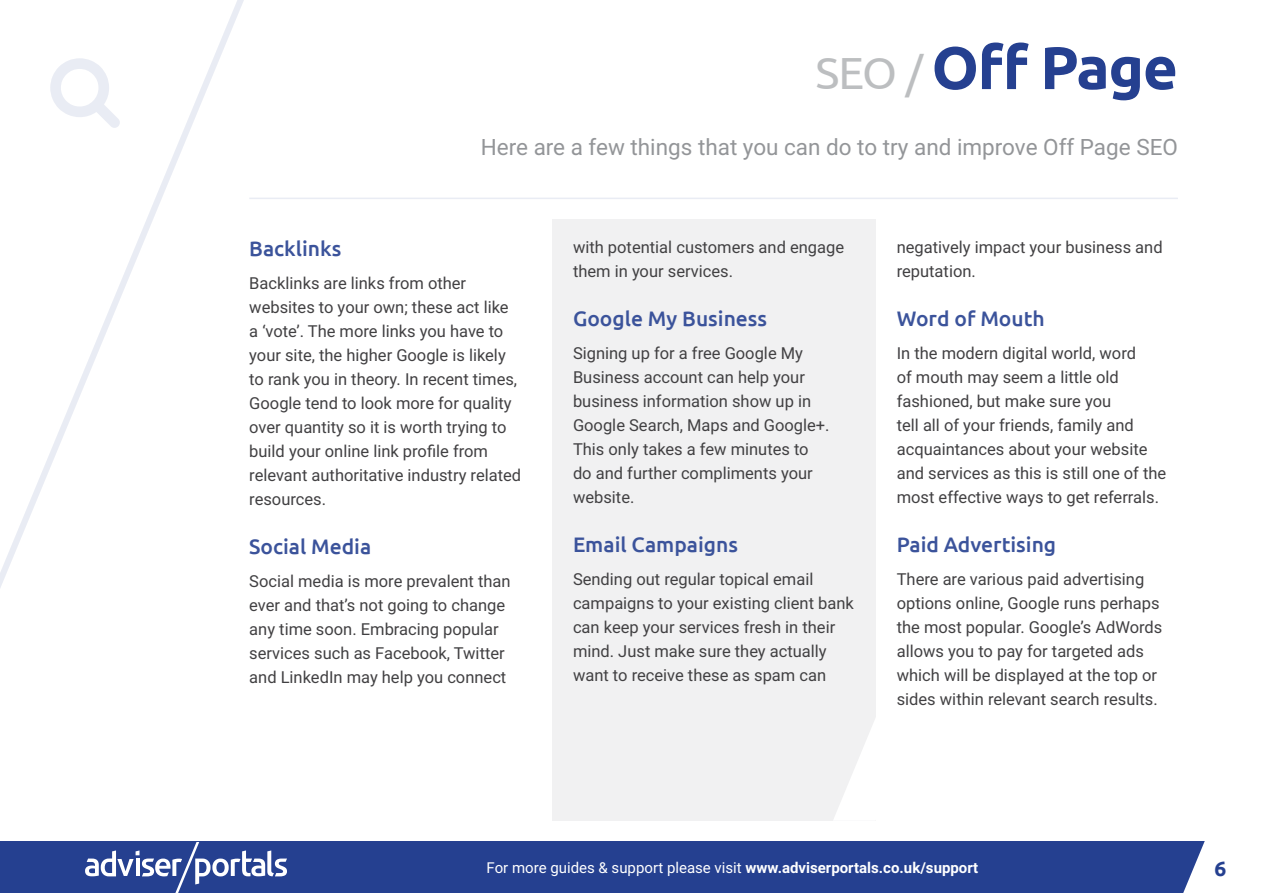
<style>
.page{position:relative;width:1263px;height:893px;background:#fff}
.page>*{position:absolute;margin:0;border:0;box-sizing:border-box;transform-origin:0 0}
.t1{font:700 60px "Ubuntu";letter-spacing:-.02em;color:#254090}
.t2{font:22.5px "Roboto";color:#939598}
.t3{font:500 21px "Ubuntu";color:#3b539b}
.t4{font:700 21px "Ubuntu";color:#254090}
.t5{font:16.5px/24px "Roboto";color:#414042}
.t6{font:15px "Roboto";color:#fff}
.s1{font-weight:400;font-size:45px;color:#bcbec0}
.s2{font-weight:700}
</style>
<div class="page">
<div style="left:0;top:842px;width:1263px;height:51px;background:#254090"></div>
<svg style="left:249px;top:850px;width:38px;height:27px"></svg>
<svg style="left:1183px;top:841px;width:80px;height:52px;background:#e1e4ef"></svg>
<div style="left:552px;top:219px;width:323px;height:602px;background:#f1f1f2"></div>
<svg style="left:834px;top:530px;width:42px;height:290px"></svg>
<hr style="left:249px;top:198px;width:929px;height:1px;background:#e9ecf4">
<svg style="left:0;top:0;width:249px;height:893px"></svg>
<svg style="left:50px;top:57px;width:70px;height:71px"></svg>
<h1 class="t1" style="left:815px;top:31px;width:364px"><span class="s1">SEO /</span> Off Page</h1>
<h2 class="t2" style="left:481px;top:131px;width:699px">Here are a few things that you can do to try and improve Off Page SEO</h2>
<p class="t3" style="left:249px;top:236px;width:93px">Backlinks</p>
<p class="t5" style="left:249px;top:270px;width:273px">Backlinks are links from other websites to your own; these act like a ‘vote’. The more links you have to your site, the higher Google is likely to rank you in theory. In recent times, Google tend to look more for quality over quantity so it is worth trying to build your online link profile from relevant authoritative industry related resources.</p>
<p class="t3" style="left:249px;top:534px;width:124px">Social Media</p>
<p class="t5" style="left:249px;top:568px;width:263px">Social media is more prevalent than ever and that’s not going to change any time soon. Embracing popular services such as Facebook, Twitter and LinkedIn may help you connect</p>
<p class="t5" style="left:573px;top:234px;width:273px">with potential customers and engage them in your services.</p>
<p class="t3" style="left:573px;top:305px;width:196px">Google My Business</p>
<p class="t5" style="left:573px;top:340px;width:258px">Signing up for a free Google My<br>Business account can help your business information show up in<br>Google Search, Maps and Google+.<br>This only takes a few minutes to do and further compliments your website.</p>
<p class="t3" style="left:573px;top:531px;width:167px">Email Campaigns</p>
<p class="t5" style="left:573px;top:566px;width:282px">Sending out regular topical email campaigns to your existing client bank can keep your services fresh in their mind. Just make sure they actually want to receive these as spam can</p>
<p class="t5" style="left:897px;top:234px;width:267px">negatively impact your business and reputation.</p>
<p class="t3" style="left:897px;top:305px;width:149px">Word of Mouth</p>
<p class="t5" style="left:897px;top:340px;width:271px">In the modern digital world, word<br>of mouth may seem a little old fashioned, but make sure you<br>tell all of your friends, family and acquaintances about your website and services as this is still one of the most effective ways to get referrals.</p>
<p class="t3" style="left:897px;top:531px;width:161px">Paid Advertising</p>
<p class="t5" style="left:897px;top:566px;width:267px">There are various paid advertising options online, Google runs perhaps the most popular. Google’s AdWords allows you to pay for targeted ads which will be displayed at the top or sides within relevant search results.</p>
<p class="t6" style="left:487px;top:857px;width:493px">For more guides &amp; support please visit <span class="s2">www.adviserportals.co.uk/support</span></p>
<p class="t4" style="left:1214px;top:855px;width:13px">6</p>
</div>
